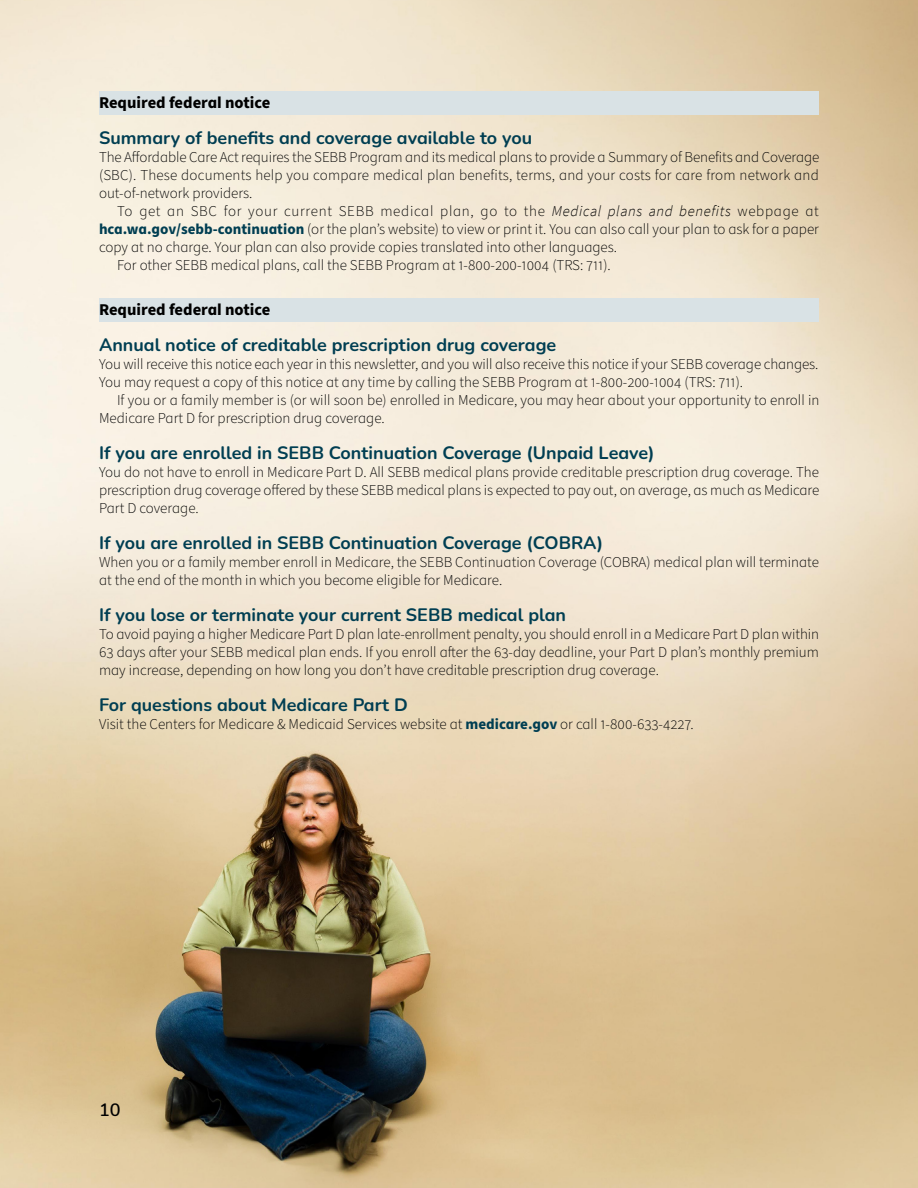
<style>
.page{position:relative;width:918px;height:1188px;background:#fff}
.page>*{position:absolute;margin:0;border:0;box-sizing:border-box;transform-origin:0 0}
.t1{font:700 18px "Nunito";color:#003e52}
.t2{font:600 18px "Nunito";color:#000}
.t3{font:700 16.5px "Source Sans Pro";color:#000}
.t4{font:300 15px/18px "Source Sans Pro";color:#000;text-align:justify}
.s1{font-style:italic}
.s2{font-weight:700;color:#003e52}
</style>
<div class="page">
<img style="left:0;top:0;width:918px;height:1188px">
<div style="left:99px;top:91px;width:720px;height:24px;background:#d9e2e5"></div>
<div style="left:99px;top:298px;width:720px;height:24px;background:#d9e2e5"></div>
<h3 class="t3" style="left:99px;top:91px;width:173px">Required federal notice</h3>
<h2 class="t1" style="left:99px;top:125px;width:435px">Summary of benefits and coverage available to you</h2>
<p class="t4" style="left:99px;top:149px;width:722px">The Affordable Care Act requires the SEBB Program and its medical plans to provide a Summary of Benefits and Coverage (SBC). These documents help you compare medical plan benefits, terms, and your costs for care from network and out-of-network providers.</p>
<p class="t4" style="left:99px;top:203px;width:722px;text-indent:18px">To get an SBC for your current SEBB medical plan, go to the <span class="s1">Medical plans and benefits</span> webpage at <span class="s2">hca.wa.gov/sebb-continuation</span> (or the plan’s website) to view or print it. You can also call your plan to ask for a paper copy at no charge. Your plan can also provide copies translated into other languages.</p>
<p class="t4" style="left:117px;top:257px;width:495px">For other SEBB medical plans, call the SEBB Program at 1-800-200-1004 (TRS: 711).</p>
<h3 class="t3" style="left:99px;top:298px;width:173px">Required federal notice</h3>
<h2 class="t1" style="left:99px;top:332px;width:459px">Annual notice of creditable prescription drug coverage</h2>
<p class="t4" style="left:99px;top:356px;width:721px">You will receive this notice each year in this newsletter, and you will also receive this notice if your SEBB coverage changes.<br>You may request a copy of this notice at any time by calling the SEBB Program at 1-800-200-1004 (TRS: 711).</p>
<p class="t4" style="left:99px;top:392px;width:722px;text-indent:18px">If you or a family member is (or will soon be) enrolled in Medicare, you may hear about your opportunity to enroll in<br>Medicare Part D for prescription drug coverage.</p>
<h2 class="t1" style="left:99px;top:440px;width:557px">If you are enrolled in SEBB Continuation Coverage (Unpaid Leave)</h2>
<p class="t4" style="left:99px;top:464px;width:722px">You do not have to enroll in Medicare Part D. All SEBB medical plans provide creditable prescription drug coverage. The prescription drug coverage offered by these SEBB medical plans is expected to pay out, on average, as much as Medicare Part D coverage.</p>
<h2 class="t1" style="left:99px;top:530px;width:506px">If you are enrolled in SEBB Continuation Coverage (COBRA)</h2>
<p class="t4" style="left:99px;top:554px;width:722px">When you or a family member enroll in Medicare, the SEBB Continuation Coverage (COBRA) medical plan will terminate at the end of the month in which you become eligible for Medicare.</p>
<h2 class="t1" style="left:99px;top:602px;width:469px">If you lose or terminate your current SEBB medical plan</h2>
<p class="t4" style="left:99px;top:626px;width:722px">To avoid paying a higher Medicare Part D plan late-enrollment penalty, you should enroll in a Medicare Part D plan within 63 days after your SEBB medical plan ends. If you enroll after the 63-day deadline, your Part D plan’s monthly premium may increase, depending on how long you don’t have creditable prescription drug coverage.</p>
<h2 class="t1" style="left:99px;top:692px;width:310px">For questions about Medicare Part D</h2>
<p class="t4" style="left:99px;top:716px;width:596px">Visit the Centers for Medicare &amp; Medicaid Services website at <span class="s2">medicare.gov</span> or call 1-800-633-4227.</p>
<p class="t2" style="left:99px;top:1097px;width:23px">10</p>
</div>
